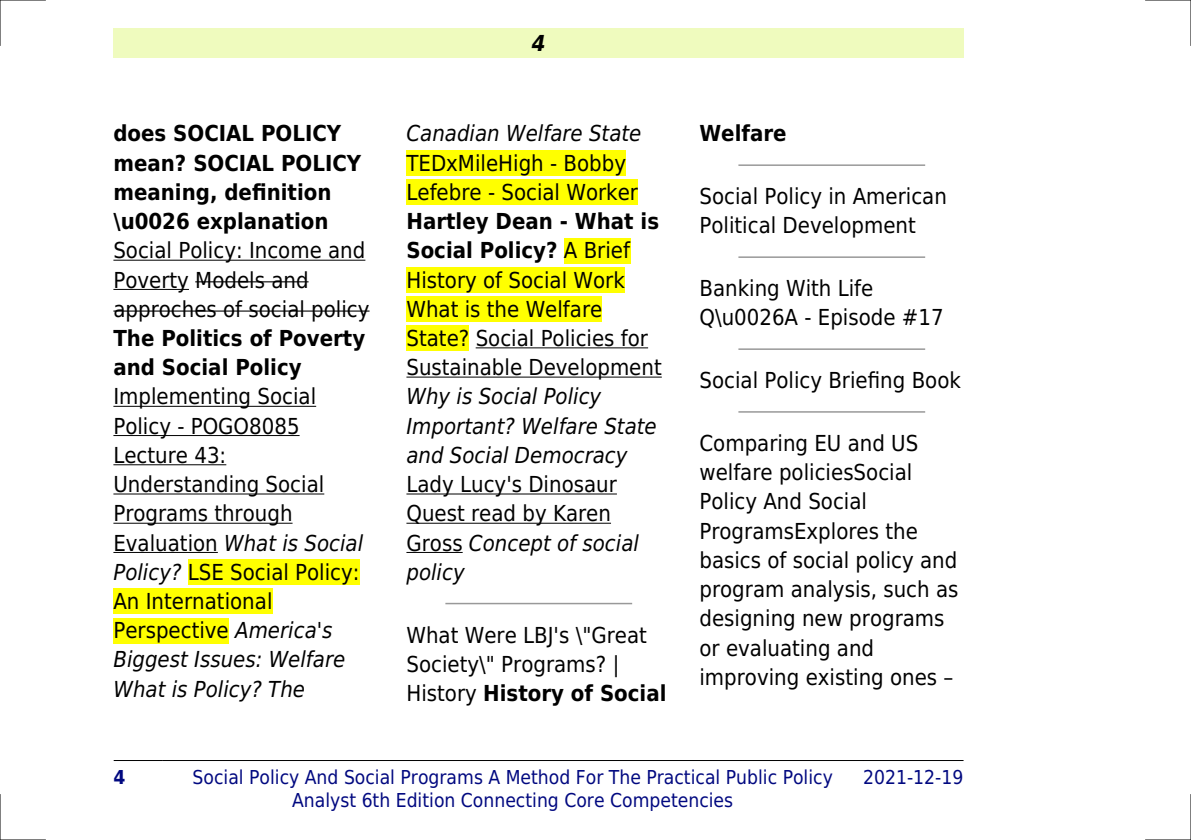
<style>
.page{position:relative;width:1191px;height:840px;background:#fff}
.page>*{position:absolute;margin:0;border:0;box-sizing:border-box;transform-origin:0 0}
.t1{font:22px/29.2px "DejaVu Sans Condensed";color:#000}
.t2{font:700 22px/29.2px "DejaVu Sans Condensed";color:#000}
.t3{font:italic 22px/29.2px "DejaVu Sans Condensed";color:#000}
.t4{font:italic 700 22px "DejaVu Sans Condensed";color:#000}
.t5{font:19.2px/23px "DejaVu Sans Condensed";color:#000880;text-align:center}
.t6{font:700 19.2px "DejaVu Sans Condensed";color:#000880}
.s1{font-style:italic}
.s2{font-weight:700}
</style>
<div class="page">
<div style="left:113px;top:28px;width:851px;height:30px;background:#effbbe"></div>
<hr style="left:114px;top:759px;width:48px;height:1px;background:#000">
<hr style="left:163px;top:759px;width:700px;height:1px;background:#000">
<hr style="left:863px;top:759px;width:100px;height:1px;background:#000">
<hr style="left:113px;top:259px;width:252px;height:1px;background:#000">
<hr style="left:113px;top:289px;width:76px;height:1px;background:#000">
<hr style="left:195px;top:281px;width:113px;height:1px;background:#000">
<hr style="left:113px;top:310px;width:256px;height:1px;background:#000">
<hr style="left:113px;top:405px;width:203px;height:1px;background:#000">
<hr style="left:113px;top:435px;width:186px;height:1px;background:#000">
<hr style="left:113px;top:464px;width:113px;height:1px;background:#000">
<hr style="left:113px;top:493px;width:211px;height:1px;background:#000">
<hr style="left:113px;top:522px;width:179px;height:1px;background:#000">
<hr style="left:113px;top:551px;width:105px;height:1px;background:#000">
<div style="left:188px;top:559px;width:171px;height:25px;background:#ff0"></div>
<div style="left:113px;top:588px;width:159px;height:26px;background:#ff0"></div>
<div style="left:113px;top:617px;width:116px;height:26px;background:#ff0"></div>
<div style="left:406px;top:150px;width:220px;height:26px;background:#ff0"></div>
<div style="left:406px;top:179px;width:232px;height:26px;background:#ff0"></div>
<div style="left:564px;top:238px;width:66px;height:25px;background:#ff0"></div>
<div style="left:406px;top:267px;width:219px;height:25px;background:#ff0"></div>
<div style="left:406px;top:296px;width:196px;height:26px;background:#ff0"></div>
<div style="left:406px;top:325px;width:63px;height:26px;background:#ff0"></div>
<hr style="left:476px;top:347px;width:172px;height:1px;background:#000">
<hr style="left:406px;top:376px;width:256px;height:1px;background:#000">
<hr style="left:406px;top:493px;width:211px;height:1px;background:#000">
<hr style="left:406px;top:522px;width:205px;height:1px;background:#000">
<hr style="left:406px;top:551px;width:57px;height:1px;background:#000">
<hr style="left:446px;top:602px;width:185px;height:2px;background:#999">
<hr style="left:739px;top:164px;width:185px;height:2px;background:#999">
<hr style="left:739px;top:256px;width:185px;height:2px;background:#999">
<hr style="left:739px;top:348px;width:185px;height:2px;background:#999">
<hr style="left:739px;top:411px;width:185px;height:1px;background:#999">
<hr style="left:0;top:0;width:45px;height:1px;background:#000">
<hr style="left:1145px;top:0;width:46px;height:1px;background:#000">
<hr style="left:0;top:839px;width:45px;height:1px;background:#000">
<hr style="left:1145px;top:839px;width:46px;height:1px;background:#000">
<hr style="left:0;top:0;width:1px;height:45px;background:#000">
<hr style="left:0;top:794px;width:1px;height:45px;background:#000">
<hr style="left:1190px;top:0;width:1px;height:45px;background:#000">
<hr style="left:1190px;top:794px;width:1px;height:45px;background:#000">
<p class="t2" style="left:113px;top:119px;width:249px">does SOCIAL POLICY mean? SOCIAL POLICY meaning, definition \u0026 explanation</p>
<p class="t1" style="left:113px;top:236px;width:258px">Social Policy: Income and<br>Poverty Models and approches of social policy</p>
<p class="t2" style="left:113px;top:323px;width:253px">The Politics of Poverty and Social Policy</p>
<p class="t1" style="left:113px;top:382px;width:251px">Implementing Social<br>Policy - POGO8085<br>Lecture 43:<br>Understanding Social<br>Programs through<br>Evaluation <span class="s1">What is Social<br>Policy?</span> LSE Social Policy:<br>An International<br>Perspective <span class="s1">America's<br>Biggest Issues: Welfare<br>What is Policy? The</span></p>
<p class="t4" style="left:532px;top:30px;width:15px">4</p>
<p class="t3" style="left:406px;top:119px;width:236px">Canadian Welfare State</p>
<p class="t1" style="left:406px;top:148px;width:233px">TEDxMileHigh - Bobby<br>Lefebre - Social Worker</p>
<p class="t1" style="left:406px;top:207px;width:257px"><span class="s2">Hartley Dean - What is<br>Social Policy?</span> A Brief<br>History of Social Work<br>What is the Welfare<br>State? Social Policies for<br>Sustainable Development</p>
<p class="t3" style="left:406px;top:382px;width:252px">Why is Social Policy<br>Important? Welfare State and Social Democracy</p>
<p class="t1" style="left:406px;top:469px;width:234px">Lady Lucy's Dinosaur<br>Quest read by Karen<br>Gross <span class="s1">Concept of social policy</span></p>
<p class="t1" style="left:406px;top:620px;width:262px">What Were LBJ's \"Great<br>Society\" Programs? |<br>History <span class="s2">History of Social</span></p>
<p class="t2" style="left:699px;top:119px;width:89px">Welfare</p>
<p class="t1" style="left:699px;top:182px;width:249px">Social Policy in American<br>Political Development</p>
<p class="t1" style="left:699px;top:274px;width:246px">Banking With Life<br>Q\u0026A - Episode #17</p>
<p class="t1" style="left:699px;top:366px;width:263px">Social Policy Briefing Book</p>
<p class="t1" style="left:699px;top:428px;width:260px">Comparing EU and US welfare policiesSocial<br>Policy And Social<br>ProgramsExplores the basics of social policy and program analysis, such as designing new programs or evaluating and improving existing ones</p>
<p class="t6" style="left:113px;top:765px;width:13px">4</p>
<p class="t5" style="left:193px;top:765px;width:642px">Social Policy And Social Programs A Method For The Practical Public Policy<br>Analyst 6th Edition Connecting Core Competencies</p>
<p class="t5" style="left:863px;top:765px;width:102px">2021-12-19</p>
</div>
